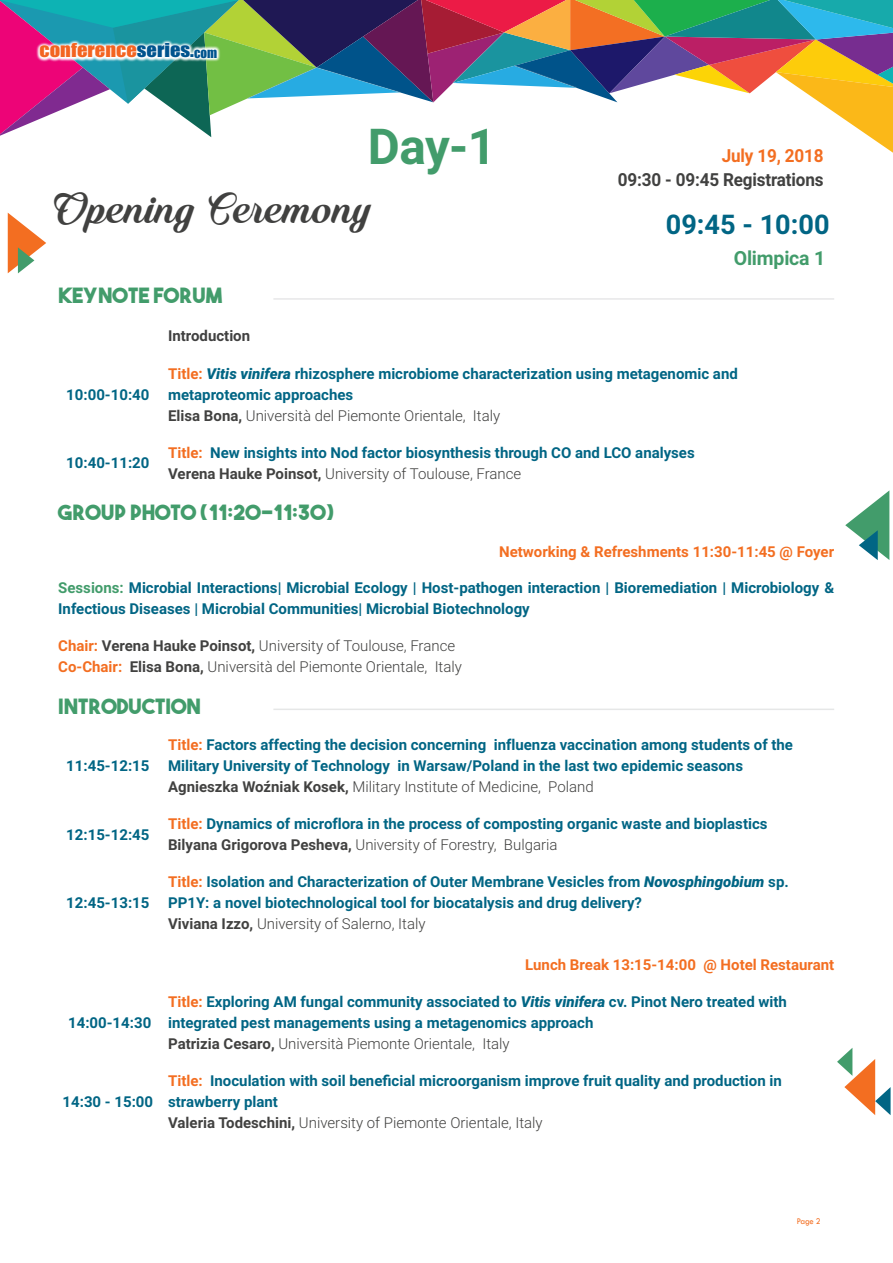
<style>
.page{position:relative;width:893px;height:1263px;background:#fff}
.page>*{position:absolute;margin:0;border:0;box-sizing:border-box;transform-origin:0 0}
.t1{font:700 49.5px "Roboto";color:#429c6b}
.t2{font:45px "Quincho Script PERSONALUSE";color:#414140}
.t3{font:700 27.15px "Roboto";color:#016584}
.t4{font:21px "The Bold Font";color:#429c6b}
.t5{font:700 19.5px "Roboto";letter-spacing:-.01em;color:#429c6b}
.t6{font:700 18px "Roboto";letter-spacing:-.01em;color:#414140;scale:.95 1}
.t7{font:700 18px "Roboto";letter-spacing:-.01em;color:#f36e21;scale:.95 1}
.t8{font:17.7px "Impact";color:#f36421;scale:1.16 1}
.t9{font:700 15px/21px "Roboto";color:#016584}
.t10{font:300 15px "Roboto";color:#414140}
.t11{font:700 15px "Roboto";color:#f36e21}
.t12{font:700 15px "Roboto";color:#404040}
.t13{font:9px "Tw Cen";color:#f36e21;scale:.95 1}
.s1{color:#00548e}
.s2{font-size:12.6px;color:#00548e}
.s3{color:#f36e21}
.s4{font-weight:900;font-style:italic}
.s5{color:#414140}
.s6{font-weight:300;color:#414140}
.s7{color:#429c6b}
.s8{font-weight:700;color:#f36e21}
.s9{font-weight:700}
</style>
<div class="page">
<svg style="left:0;top:0;width:893px;height:153px"></svg>
<svg style="left:845px;top:491px;width:44px;height:69px"></svg>
<svg style="left:837px;top:1048px;width:54px;height:67px"></svg>
<svg style="left:8px;top:213px;width:38px;height:60px"></svg>
<hr style="left:273px;top:298px;width:561px;height:2px;background:#c5c6c8">
<hr style="left:273px;top:708px;width:561px;height:2px;background:#c5c6c8">
<svg style="left:36px;top:39px;width:185px;height:23px"></svg>
<p class="t8" style="left:40px;top:37px;width:154px">CONFERENCE<span class="s1">SERIES.</span><span class="s2">COM</span></p>
<p class="t1" style="left:368px;top:112px;width:130px">Day-1</p>
<p class="t2" style="left:54px;top:182px;width:321px">Opening Ceremony</p>
<p class="t4" style="left:58px;top:282px;width:165px">KEYNOTE FORUM</p>
<p class="t12" style="left:168px;top:325px;width:84px">Introduction</p>
<p class="t7" style="left:722px;top:143px;width:109px">July 19, 2018</p>
<p class="t6" style="left:618px;top:167px;width:218px">09:30 - 09:45 Registrations</p>
<p class="t3" style="left:666px;top:205px;width:165px">09:45 - 10:00</p>
<p class="t5" style="left:734px;top:245px;width:93px">Olimpica 1</p>
<p class="t9" style="left:66px;top:383px;width:85px">10:00-10:40</p>
<p class="t9" style="left:168px;top:362px;width:571px"><span class="s3">Title:</span> <span class="s4">Vitis vinifera</span> rhizosphere microbiome characterization using metagenomic and metaproteomic approaches<br><span class="s5">Elisa Bona,</span> <span class="s6">Università del Piemonte Orientale, Italy</span></p>
<p class="t9" style="left:66px;top:452px;width:85px">10:40-11:20</p>
<p class="t9" style="left:168px;top:441px;width:528px"><span class="s3">Title:</span> New insights into Nod factor biosynthesis through CO and LCO analyses<br><span class="s5">Verena Hauke Poinsot,</span> <span class="s6">University of Toulouse, France</span></p>
<p class="t4" style="left:58px;top:499px;width:278px">GROUP PHOTO (11:20-11:30)</p>
<p class="t11" style="left:499px;top:541px;width:337px">Networking &amp; Refreshments 11:30-11:45 @ Foyer</p>
<p class="t9" style="left:58px;top:577px;width:777px"><span class="s7">Sessions:</span> Microbial Interactions| Microbial Ecology | Host-pathogen interaction | Bioremediation | Microbiology &amp;<br>Infectious Diseases | Microbial Communities| Microbial Biotechnology</p>
<p class="t10" style="left:58px;top:635px;width:398px"><span class="s8">Chair:</span> <span class="s9">Verena Hauke Poinsot,</span> University of Toulouse, France</p>
<p class="t10" style="left:58px;top:656px;width:405px"><span class="s8">Co-Chair:</span> <span class="s9">Elisa Bona,</span> Università del Piemonte Orientale, Italy</p>
<p class="t4" style="left:58px;top:692px;width:144px">INTRODUCTION</p>
<p class="t9" style="left:66px;top:755px;width:85px">11:45-12:15</p>
<p class="t9" style="left:168px;top:734px;width:626px"><span class="s3">Title:</span> Factors affecting the decision concerning influenza vaccination among students of the<br>Military University of Technology in Warsaw/Poland in the last two epidemic seasons<br><span class="s5">Agnieszka Woźniak Kosek,</span> <span class="s6">Military Institute of Medicine, Poland</span></p>
<p class="t9" style="left:66px;top:823px;width:85px">12:15-12:45</p>
<p class="t9" style="left:168px;top:813px;width:601px"><span class="s3">Title:</span> Dynamics of microflora in the process of composting organic waste and bioplastics<br><span class="s5">Bilyana Grigorova Pesheva,</span> <span class="s6">University of Forestry, Bulgaria</span></p>
<p class="t9" style="left:66px;top:891px;width:85px">12:45-13:15</p>
<p class="t9" style="left:68px;top:1011px;width:85px">14:00-14:30</p>
<p class="t9" style="left:63px;top:1090px;width:92px">14:30 - 15:00</p>
<p class="t9" style="left:168px;top:870px;width:622px"><span class="s3">Title:</span> Isolation and Characterization of Outer Membrane Vesicles from <span class="s4">Novosphingobium</span> sp.<br>PP1Y: a novel biotechnological tool for biocatalysis and drug delivery?<br><span class="s5">Viviana Izzo,</span> <span class="s6">University of Salerno, Italy</span></p>
<p class="t11" style="left:525px;top:954px;width:310px">Lunch Break 13:15-14:00 @ Hotel Restaurant</p>
<p class="t9" style="left:168px;top:990px;width:620px"><span class="s3">Title:</span> Exploring AM fungal community associated to <span class="s4">Vitis vinifera</span> cv. Pinot Nero treated with integrated pest managements using a metagenomics approach<br><span class="s5">Patrizia Cesaro,</span> <span class="s6">Università Piemonte Orientale, Italy</span></p>
<p class="t9" style="left:168px;top:1069px;width:615px"><span class="s3">Title:</span> Inoculation with soil beneficial microorganism improve fruit quality and production in strawberry plant<br><span class="s5">Valeria Todeschini,</span> <span class="s6">University of Piemonte Orientale, Italy</span></p>
<p class="t13" style="left:797px;top:1215px;width:27px">Page 2</p>
</div>
